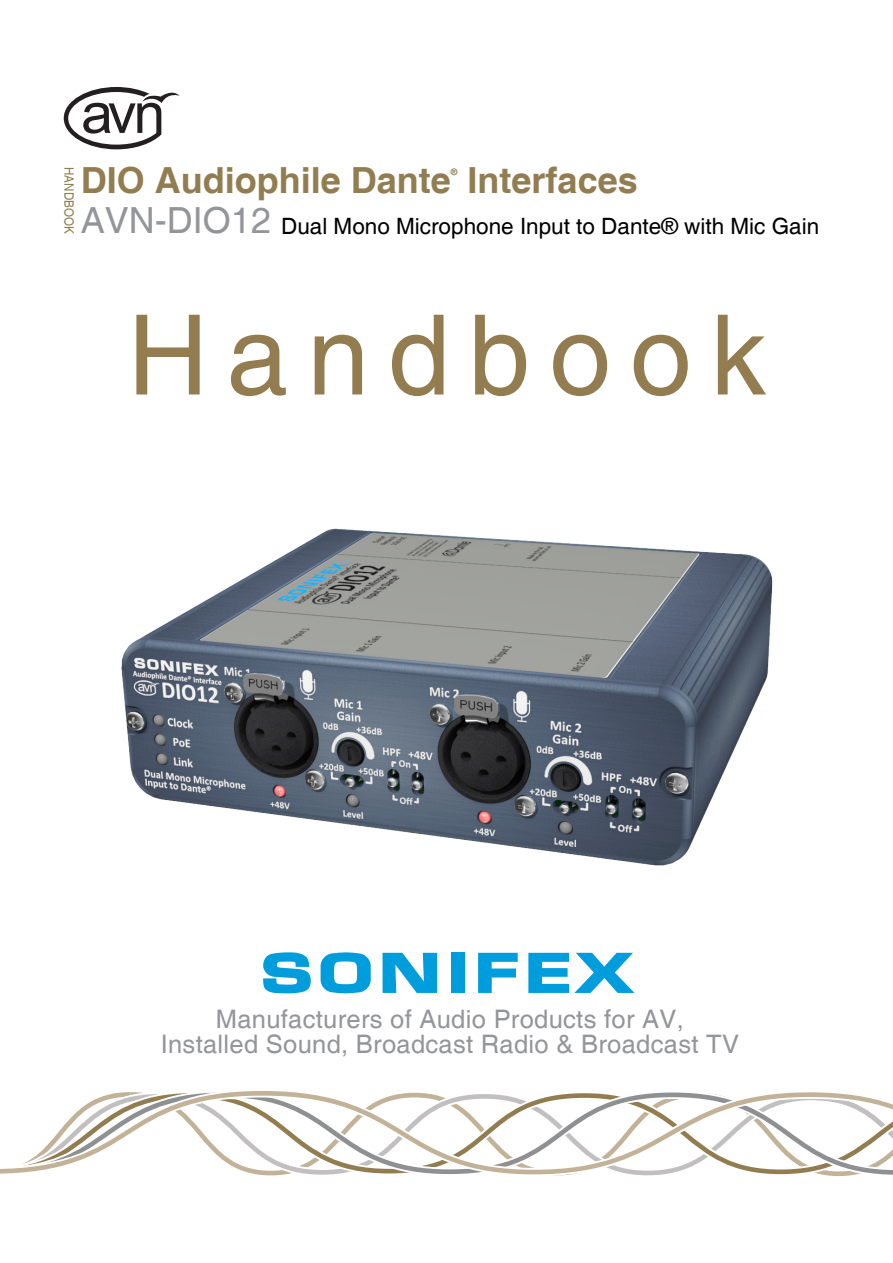
<style>
.page{position:relative;width:893px;height:1263px;background:#fff}
.page>*{position:absolute;margin:0;border:0;box-sizing:border-box;transform-origin:0 0}
.t1{font:111.15px "Helvetica";letter-spacing:.17em;color:#927c50}
.t2{font:700 36px "Helvetica";color:#927d51}
.t3{font:25.5px/25.7px "Helvetica";letter-spacing:.01em;color:#939598;text-align:center}
.t4{font:22.5px "Helvetica";color:#000}
.t5{font:13.05px "Helvetica";letter-spacing:.005em;color:#927d51;scale:.9 1}
.t6{font:700 9px "Helvetica";color:#927d51}
.s1{font-size:36px;color:#939598}
</style>
<div class="page">
<svg style="left:263px;top:952px;width:48px;height:41px"></svg>
<svg style="left:383px;top:953px;width:54px;height:40px"></svg>
<div style="left:451px;top:953px;width:14px;height:40px;background:#009ddc"></div>
<svg style="left:478px;top:953px;width:40px;height:40px"></svg>
<svg style="left:321px;top:952px;width:50px;height:41px"></svg>
<svg style="left:528px;top:953px;width:106px;height:40px"></svg>
<svg style="left:808px;top:1092px;width:85px;height:84px"></svg>
<svg style="left:0;top:1091px;width:808px;height:83px"></svg>
<svg style="left:64px;top:87px;width:116px;height:62px"></svg>
<img style="left:121px;top:528px;width:652px;height:338px">
<p class="t5" style="left:74px;top:167px;width:76px;rotate:90deg">HANDBOOK</p>
<h2 class="t2" style="left:81px;top:167px;width:371px">DIO Audiophile Dante</h2>
<p class="t6" style="left:451px;top:168px;width:8px">®</p>
<h2 class="t2" style="left:468px;top:167px;width:172px">Interfaces</h2>
<p class="t4" style="left:81px;top:218px;width:740px"><span class="s1">AVN-DIO12</span> Dual Mono Microphone Input to Dante® with Mic Gain</p>
<h1 class="t1" style="left:128px;top:314px;width:640px">Handbook</h1>
<p class="t3" style="left:161px;top:1008px;width:580px">Manufacturers of Audio Products for AV,<br>Installed Sound, Broadcast Radio &amp; Broadcast TV</p>
</div>
